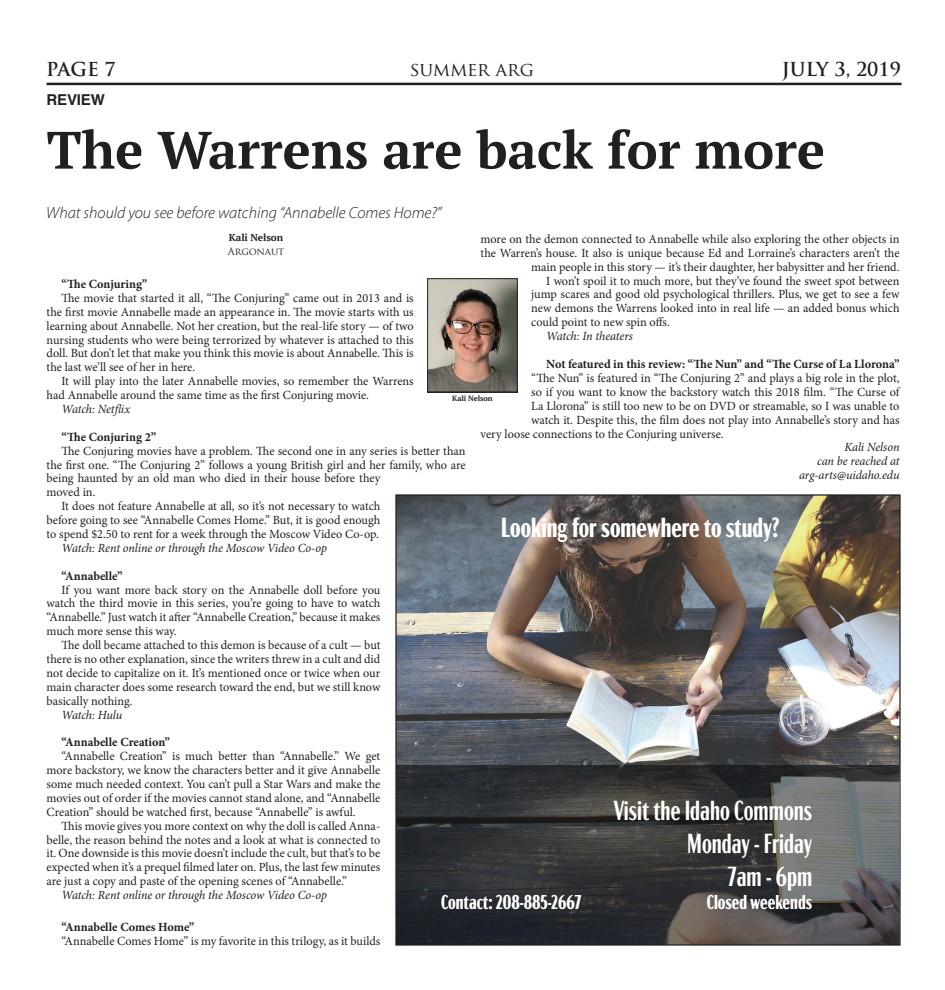
<style>
.page{position:relative;width:945px;height:990px;background:#fff}
.page>*{position:absolute;margin:0;border:0;box-sizing:border-box;transform-origin:0 0}
.t1{font:700 52.5px "PT Serif";color:#231f20}
.t2{font:600 extra-condensed 27.5px/33px "Acme Gothic";color:#fff;text-align:right}
.t3{font:700 extra-condensed 27.5px "Acme Gothic";color:#fff}
.t4{font:700 extra-condensed 20px "Acme Gothic";color:#fff}
.t5{font:700 18.75px "Trajan Pro";color:#231f20}
.t6{font:18.75px "Trajan Pro";letter-spacing:-.01em;color:#231f20}
.t7{font:italic 300 16.25px "Myriad Pro";color:#231f20}
.t8{font:700 15px "Helvetica";letter-spacing:-.01em;color:#231f20}
.t9{font:12.5px/13.9px "Minion Pro";letter-spacing:-.005em;color:#231f20;text-align:justify}
.t10{font:italic 12.5px/13.9px "Minion Pro";letter-spacing:-.01em;color:#231f20;text-align:right}
.t11{font:700 12.5px "Minion Pro";color:#231f20}
.t12{font:700 10px "PT Serif";letter-spacing:-.01em;color:#231f20}
.t13{font:10px "Trajan Pro";letter-spacing:-.01em;color:#231f20}
.t14{font:700 7.5px "PT Serif";letter-spacing:-.01em;color:#231f20}
</style>
<div class="page">
<hr style="left:47px;top:83px;width:855px;height:2px;background:#231f20">
<img style="left:397px;top:496px;width:502px;height:269px">
<svg style="left:397px;top:765px;width:502px;height:179px;background:#3e3f40"></svg>
<img style="left:429px;top:281px;width:86px;height:109px">
<div style="left:427px;top:279px;width:90px;height:113px;border:1px solid #231f20"></div>
<hr style="left:428px;top:391px;width:89px;height:1px;background:#231f20">
<h3 class="t5" style="left:46px;top:58px;width:71px">PAGE 7</h3>
<h3 class="t6" style="left:410px;top:57px;width:126px">summer arg</h3>
<h3 class="t5" style="left:782px;top:58px;width:121px">JULY 3, 2019</h3>
<p class="t8" style="left:47px;top:88px;width:60px">REVIEW</p>
<h1 class="t1" style="left:47px;top:116px;width:780px">The Warrens are back for more</h1>
<h3 class="t7" style="left:46px;top:203px;width:397px">What should you see before watching “Annabelle Comes Home?”</h3>
<p class="t12" style="left:229px;top:231px;width:56px">Kali Nelson</p>
<p class="t13" style="left:228px;top:245px;width:58px">Argonaut</p>
<p class="t9" style="left:481px;top:232px;width:421px">more on the demon connected to Annabelle while also exploring the other objects in</p>
<p class="t9" style="left:481px;top:246px;width:421px">the Warren’s house. It also is unique because Ed and Lorraine’s characters aren’t the</p>
<p class="t9" style="left:531px;top:260px;width:370px">main people in this story — it’s their daughter, her babysitter and her friend.</p>
<p class="t9" style="left:546px;top:274px;width:355px">I won’t spoil it to much more, but they’ve found the sweet spot between</p>
<p class="t9" style="left:531px;top:288px;width:370px">jump scares and good old psychological thrillers. Plus, we get to see a few</p>
<p class="t9" style="left:531px;top:301px;width:370px">new demons the Warrens looked into in real life — an added bonus which</p>
<p class="t9" style="left:531px;top:315px;width:140px">could point to new spin offs.</p>
<p class="t10" style="left:546px;top:329px;width:88px">Watch: In theaters</p>
<p class="t11" style="left:546px;top:355px;width:355px">Not featured in this review: “The Nun” and “The Curse of La Llorona”</p>
<p class="t9" style="left:531px;top:371px;width:370px">“The Nun” is featured in “The Conjuring 2” and plays a big role in the plot,</p>
<p class="t9" style="left:531px;top:385px;width:370px">so if you want to know the backstory watch this 2018 film. “The Curse of</p>
<p class="t9" style="left:531px;top:399px;width:370px">La Llorona” is still too new to be on DVD or streamable, so I was unable to</p>
<p class="t9" style="left:531px;top:413px;width:370px">watch it. Despite this, the film does not play into Annabelle’s story and has</p>
<p class="t9" style="left:481px;top:427px;width:245px">very loose connections to the Conjuring universe.</p>
<p class="t10" style="left:799px;top:441px;width:102px">Kali Nelson<br>can be reached at arg-arts@uidaho.edu</p>
<p class="t11" style="left:62px;top:275px;width:87px">“The Conjuring”</p>
<p class="t9" style="left:47px;top:291px;width:369px;text-indent:15px">The movie that started it all, “The Conjuring” came out in 2013 and is the first movie Annabelle made an appearance in. The movie starts with us learning about Annabelle. Not her creation, but the real-life story — of two nursing students who were being terrorized by whatever is attached to this doll. But don’t let that make you think this movie is about Annabelle. This is the last we’ll see of her in here.</p>
<p class="t9" style="left:47px;top:374px;width:369px;text-indent:15px">It will play into the later Annabelle movies, so remember the Warrens had Annabelle around the same time as the first Conjuring movie.</p>
<p class="t10" style="left:62px;top:402px;width:70px">Watch: Netflix</p>
<p class="t11" style="left:62px;top:428px;width:96px">“The Conjuring 2”</p>
<p class="t9" style="left:62px;top:444px;width:405px">The Conjuring movies have a problem. The second one in any series is better than</p>
<p class="t9" style="left:47px;top:458px;width:421px">the first one. “The Conjuring 2” follows a young British girl and her family, who are</p>
<p class="t9" style="left:47px;top:472px;width:335px">being haunted by an old man who died in their house before they</p>
<p class="t9" style="left:47px;top:485px;width:50px">moved in.</p>
<p class="t9" style="left:62px;top:499px;width:320px">It does not feature Annabelle at all, so it’s not necessary to watch</p>
<p class="t9" style="left:47px;top:513px;width:335px">before going to see “Annabelle Comes Home.” But, it is good enough</p>
<p class="t9" style="left:47px;top:527px;width:334px">to spend $2.50 to rent for a week through the Moscow Video Co-op.</p>
<p class="t10" style="left:62px;top:541px;width:267px">Watch: Rent online or through the Moscow Video Co-op</p>
<p class="t11" style="left:62px;top:567px;width:63px">“Annabelle”</p>
<p class="t9" style="left:47px;top:583px;width:335px;text-indent:15px">If you want more back story on the Annabelle doll before you watch the third movie in this series, you’re going to have to watch “Annabelle.” Just watch it after “Annabelle Creation,” because it makes much more sense this way.</p>
<p class="t9" style="left:47px;top:638px;width:335px;text-indent:15px">The doll became attached to this demon is because of a cult — but there is no other explanation, since the writers threw in a cult and did not decide to capitalize on it. It’s mentioned once or twice when our main character does some research toward the end, but we still know basically nothing.</p>
<p class="t10" style="left:62px;top:708px;width:62px">Watch: Hulu</p>
<p class="t11" style="left:62px;top:734px;width:110px">“Annabelle Creation”</p>
<p class="t9" style="left:47px;top:749px;width:335px;text-indent:15px">“Annabelle Creation” is much better than “Annabelle.” We get more backstory, we know the characters better and it give Annabelle some much needed context. You can’t pull a Star Wars and make the movies out of order if the movies cannot stand alone, and “Annabelle Creation” should be watched first, because “Annabelle” is awful.</p>
<p class="t9" style="left:47px;top:819px;width:335px;text-indent:15px">This movie gives you more context on why the doll is called Anna&shy;belle, the reason behind the notes and a look at what is connected to it. One downside is this movie doesn’t include the cult, but that’s to be expected when it’s a prequel filmed later on. Plus, the last few minutes are just a copy and paste of the opening scenes of “Annabelle.”</p>
<p class="t10" style="left:62px;top:888px;width:267px">Watch: Rent online or through the Moscow Video Co-op</p>
<p class="t11" style="left:62px;top:918px;width:134px">“Annabelle Comes Home”</p>
<p class="t9" style="left:62px;top:934px;width:320px">“Annabelle Comes Home” is my favorite in this trilogy, as it builds</p>
<p class="t14" style="left:452px;top:394px;width:42px">Kali Nelson</p>
<h2 class="t3" style="left:501px;top:507px;width:280px">Looking for somewhere to study?</h2>
<h2 class="t2" style="left:613px;top:791px;width:200px">Visit the Idaho Commons<br>Monday - Friday<br>7am - 6pm</h2>
<h3 class="t4" style="left:441px;top:887px;width:142px">Contact: 208-885-2667</h3>
<h3 class="t4" style="left:707px;top:887px;width:107px">Closed weekends</h3>
</div>
